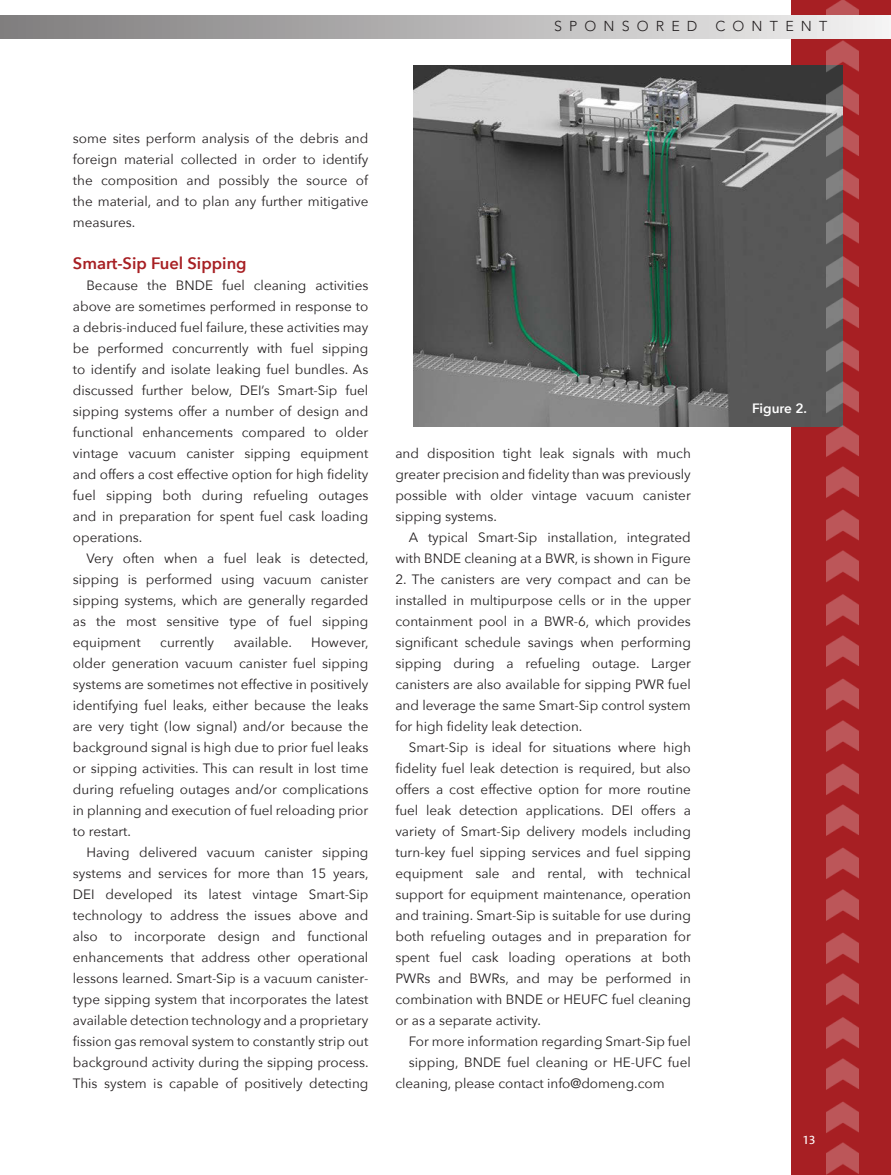
<style>
.page{position:relative;width:891px;height:1175px;background:#fff}
.page>*{position:absolute;margin:0;border:0;box-sizing:border-box;transform-origin:0 0}
.t1{font:600 16.5px "Avenir Next";color:#a71f23}
.t2{font:300 14.25px "Avenir LT Pro";letter-spacing:.505em;color:#231f20}
.t3{font:13.5px/21px "Avenir Next";color:#231f20;text-align:justify}
.t4{font:600 13.5px "Avenir Next";color:#fff}
.t5{font:12px "Le Monde Sans Std";color:#fff}
</style>
<div class="page">
<div style="left:791px;top:0;width:100px;height:1174px;background:#a71f23"></div>
<img style="left:413px;top:65px;width:430px;height:361px">
<img style="left:826px;top:213px;width:32px;height:961px">
<img style="left:826px;top:0;width:32px;height:210px">
<div style="left:0;top:16px;width:891px;height:22px;background:linear-gradient(to right,#7d7b7c,#f1f0f0)"></div>
<p class="t2" style="left:554px;top:17px;width:145px">SPONSORED</p>
<p class="t2" style="left:715px;top:17px;width:113px">CONTENT</p>
<p class="t3" style="left:73px;top:127px;width:297px">some sites perform analysis of the debris and foreign material collected in order to identify the composition and possibly the source of the material, and to plan any further mitigative measures.</p>
<p class="t1" style="left:73px;top:249px;width:175px">Smart-Sip Fuel Sipping</p>
<p class="t3" style="left:73px;top:274px;width:297px;text-indent:14px">Because the BNDE fuel cleaning activities above are sometimes performed in response to a debris-induced fuel failure, these activities may be performed concurrently with fuel sipping to identify and isolate leaking fuel bundles. As discussed further below, DEI’s Smart-Sip fuel sipping systems offer a number of design and functional enhancements compared to older vintage vacuum canister sipping equipment and offers a cost effective option for high fidelity fuel sipping both during refueling outages and in preparation for spent fuel cask loading operations.</p>
<p class="t3" style="left:73px;top:547px;width:297px;text-indent:14px">Very often when a fuel leak is detected, sipping is performed using vacuum canister sipping systems, which are generally regarded as the most sensitive type of fuel sipping equipment</p>
<p class="t3" style="left:160px;top:631px;width:55px">currently</p>
<p class="t3" style="left:234px;top:631px;width:60px">available.</p>
<p class="t3" style="left:73px;top:631px;width:297px;text-indent:238px">However, older generation vacuum canister fuel sipping systems are sometimes not effective in positively identifying fuel leaks, either because the leaks are very tight (low signal) and/or because the background signal is high due to prior fuel leaks or sipping activities. This can result in lost time during refueling outages and/or complications in planning and execution of fuel reloading prior to restart.</p>
<p class="t3" style="left:73px;top:841px;width:297px;text-indent:14px">Having delivered vacuum canister sipping systems and services for more than 15 years, DEI developed its latest vintage Smart-Sip technology to address the issues above and also to incorporate design and functional enhancements that address other operational lessons learned. Smart-Sip is a vacuum canister&shy;type sipping system that incorporates the latest available detection technology and a proprietary fission gas removal system to constantly strip out background activity during the sipping process.<br>This system is capable of positively detecting</p>
<p class="t3" style="left:395px;top:442px;width:297px">and disposition tight leak signals with much greater precision and fidelity than was previously possible with older vintage vacuum canister sipping systems.</p>
<p class="t3" style="left:395px;top:526px;width:297px;text-align:right">A typical Smart-Sip installation, integrated with BNDE cleaning at a BWR, is shown in Figure</p>
<p class="t3" style="left:395px;top:568px;width:297px">2. The canisters are very compact and can be installed in multipurpose cells or in the upper containment pool in a BWR-6, which provides significant schedule savings when performing sipping during a refueling outage. Larger canisters are also available for sipping PWR fuel and leverage the same Smart-Sip control system for high fidelity leak detection.</p>
<p class="t3" style="left:395px;top:736px;width:297px;text-indent:14px">Smart-Sip is ideal for situations where high fidelity fuel leak detection is required, but also offers a cost effective option for more routine fuel leak detection applications. DEI offers a variety of Smart-Sip delivery models including turn-key fuel sipping services and fuel sipping equipment sale and rental, with technical support for equipment maintenance, operation and training. Smart-Sip is suitable for use during both refueling outages and in preparation for spent fuel cask loading operations at both PWRs and BWRs, and may be performed in combination with BNDE or HEUFC fuel cleaning or as a separate activity.</p>
<p class="t3" style="left:409px;top:1030px;width:284px">For more information regarding Smart-Sip fuel</p>
<p class="t3" style="left:409px;top:1051px;width:283px">sipping, BNDE fuel cleaning or HE-UFC fuel</p>
<p class="t3" style="left:395px;top:1072px;width:271px">cleaning, please contact info@domeng.com</p>
<p class="t4" style="left:752px;top:396px;width:57px">Figure 2.</p>
<p class="t5" style="left:803px;top:1132px;width:14px">13</p>
</div>
